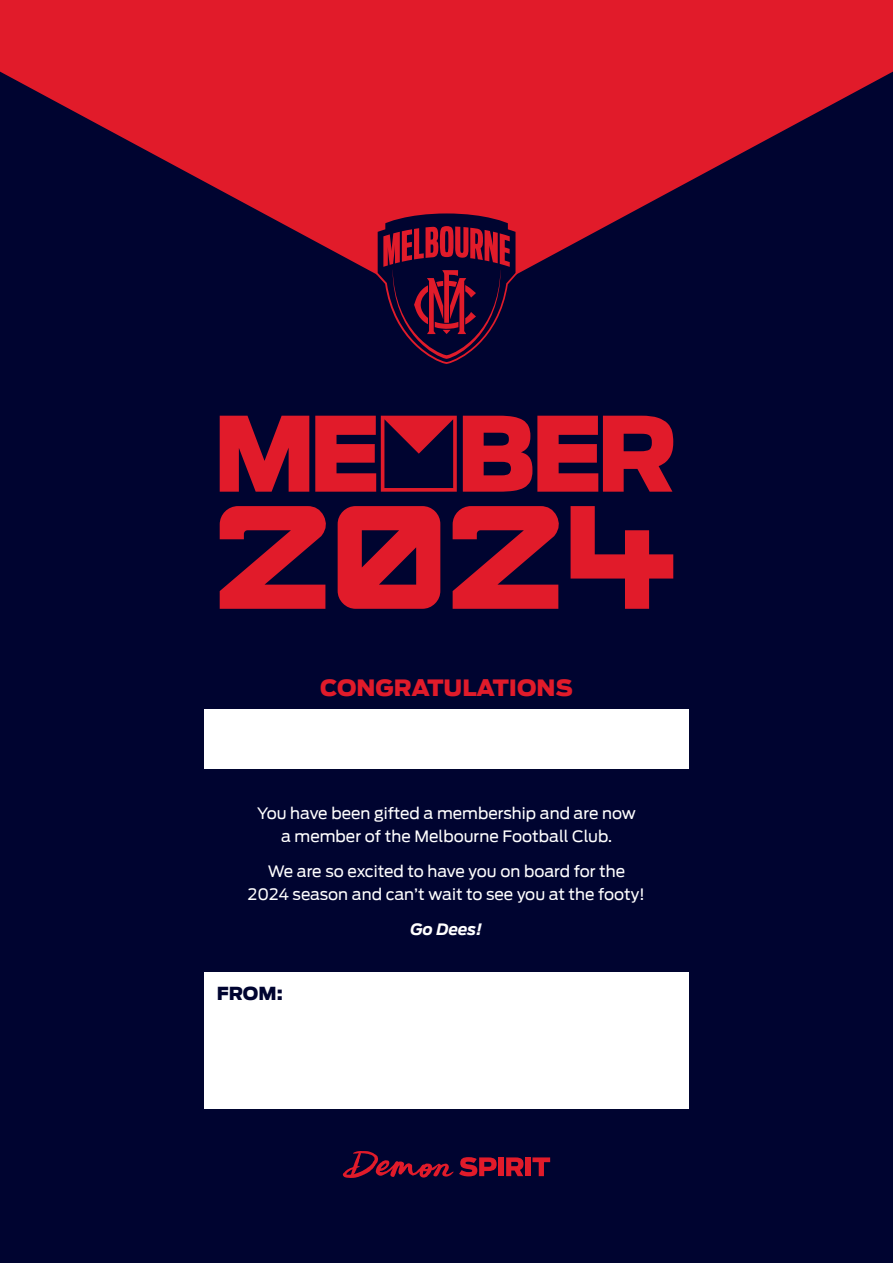
<style>
.page{position:relative;width:893px;height:1263px;background:#000430}
.page>*{position:absolute;margin:0;border:0;box-sizing:border-box;transform-origin:0 0}
.t1{font:900 22.5px "Antenna";color:#e11b2a}
.t2{font:900 18px "Antenna";color:#000430}
.t3{font:15.75px/22.5px "Antenna";color:#fff;text-align:center}
.t4{font:italic 700 15.75px "Antenna";color:#fff}
</style>
<div class="page">
<svg style="left:0;top:0;width:893px;height:274px;fill:#e11b2a"></svg>
<svg style="left:220px;top:416px;width:89px;height:76px"></svg>
<svg style="left:463px;top:416px;width:210px;height:76px"></svg>
<svg style="left:315px;top:416px;width:142px;height:76px"></svg>
<svg style="left:220px;top:506px;width:106px;height:103px"></svg>
<svg style="left:338px;top:506px;width:102px;height:103px;background:#bd172a"></svg>
<svg style="left:453px;top:506px;width:106px;height:103px"></svg>
<svg style="left:571px;top:506px;width:102px;height:103px"></svg>
<svg style="left:376px;top:212px;width:141px;height:152px"></svg>
<svg style="left:459px;top:1157px;width:38px;height:19px"></svg>
<div style="left:498px;top:1157px;width:5px;height:19px;background:#e11b2a"></div>
<svg style="left:506px;top:1157px;width:17px;height:19px"></svg>
<div style="left:525px;top:1157px;width:6px;height:19px;background:#e11b2a"></div>
<svg style="left:532px;top:1157px;width:18px;height:19px"></svg>
<svg style="left:343px;top:1151px;width:110px;height:27px"></svg>
<div style="left:204px;top:709px;width:485px;height:60px;background:#fff"></div>
<div style="left:204px;top:973px;width:485px;height:136px;background:#fff"></div>
<p class="t1" style="left:320px;top:673px;width:254px">CONGRATULATIONS</p>
<p class="t3" style="left:257px;top:802px;width:380px">You have been gifted a membership and are now a member of the Melbourne Football Club.</p>
<p class="t3" style="left:248px;top:860px;width:399px">We are so excited to have you on board for the<br>2024 season and can’t wait to see you at the footy!</p>
<p class="t4" style="left:410px;top:920px;width:74px">Go Dees!</p>
<p class="t2" style="left:217px;top:982px;width:68px">FROM:</p>
</div>
